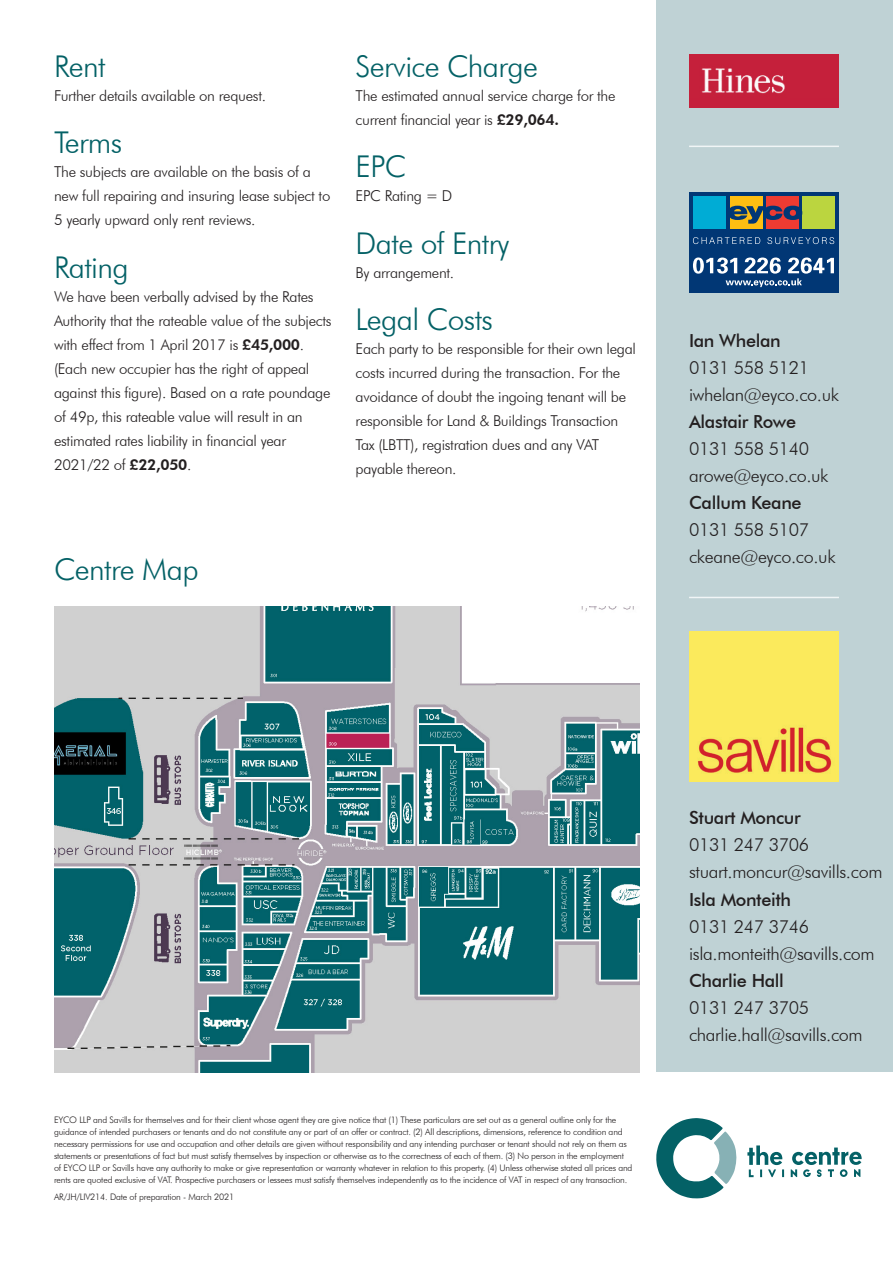
<style>
.page{position:relative;width:893px;height:1263px;background:#fff}
.page>*{position:absolute;margin:0;border:0;box-sizing:border-box;transform-origin:0 0}
.Para_header_p2{font:300 30px "Futura BT";letter-spacing:-.02em;color:#046166}
.t1{font:300 18px/27px "Futura BT";letter-spacing:-.02em;color:#231f20}
.t2{font:500 18px "Futura BT";letter-spacing:-.02em;color:#231f20}
.Body_text_p2{font:300 15px/24px "Futura BT";letter-spacing:-.02em;color:#231f20}
.Disclaimer{font:300 9px/12px "Futura BT";letter-spacing:-.02em;color:#231f20}
.s1{font-weight:800}
</style>
<div class="page">
<div style="left:656px;top:0;width:237px;height:1071px;background:#bfd2d5"></div>
<img style="left:689px;top:54px;width:150px;height:53px">
<img style="left:689px;top:631px;width:150px;height:150px">
<hr style="left:689px;top:597px;width:150px;height:1px;background:#f0f5f6">
<hr style="left:689px;top:146px;width:150px;height:1px;background:#f0f5f6">
<svg style="left:747px;top:1145px;width:37px;height:32px"></svg>
<svg style="left:791px;top:1147px;width:71px;height:30px"></svg>
<svg style="left:656px;top:1118px;width:81px;height:80px"></svg>
<div style="left:689px;top:193px;width:150px;height:100px;background:#013775"></div>
<div style="left:730px;top:197px;width:32px;height:32px;background:#fdbe12"></div>
<div style="left:766px;top:197px;width:33px;height:32px;background:#ee3b32"></div>
<div style="left:694px;top:197px;width:32px;height:32px;background:#00acd5"></div>
<div style="left:803px;top:197px;width:32px;height:32px;background:#bbd53f"></div>
<svg style="left:693px;top:257px;width:141px;height:30px"></svg>
<svg style="left:730px;top:206px;width:69px;height:18px"></svg>
<svg style="left:693px;top:237px;width:67px;height:7px"></svg>
<svg style="left:767px;top:237px;width:67px;height:7px"></svg>
<img style="left:54px;top:607px;width:585px;height:465px">
<p class="Para_header_p2" style="left:54px;top:48px;width:53px">Rent</p>
<p class="Body_text_p2" style="left:54px;top:83px;width:214px">Further details available on request.</p>
<p class="Para_header_p2" style="left:54px;top:124px;width:70px">Terms</p>
<p class="Body_text_p2" style="left:54px;top:160px;width:278px">The subjects are available on the basis of a new full repairing and insuring lease subject to<br>5 yearly upward only rent reviews.</p>
<p class="Para_header_p2" style="left:54px;top:249px;width:76px">Rating</p>
<p class="Body_text_p2" style="left:54px;top:284px;width:279px">We have been verbally advised by the Rates Authority that the rateable value of the subjects with effect from 1 April 2017 is <span class="s1">£45,000</span>. (Each new occupier has the right of appeal against this figure). Based on a rate poundage of 49p, this rateable value will result in an estimated rates liability in financial year 2021/22 of <span class="s1">£22,050</span>.</p>
<p class="Para_header_p2" style="left:356px;top:48px;width:184px">Service Charge</p>
<p class="Body_text_p2" style="left:356px;top:83px;width:261px">The estimated annual service charge for the current financial year is <span class="s1">£29,064.</span></p>
<p class="Para_header_p2" style="left:356px;top:148px;width:52px">EPC</p>
<p class="Body_text_p2" style="left:356px;top:184px;width:98px">EPC Rating = D</p>
<p class="Para_header_p2" style="left:356px;top:225px;width:156px">Date of Entry</p>
<p class="Body_text_p2" style="left:356px;top:260px;width:100px">By arrangement.</p>
<p class="Para_header_p2" style="left:356px;top:301px;width:139px">Legal Costs</p>
<p class="Body_text_p2" style="left:356px;top:337px;width:282px">Each party to be responsible for their own legal costs incurred during the transaction. For the avoidance of doubt the ingoing tenant will be responsible for Land &amp; Buildings Transaction Tax (LBTT), registration dues and any VAT payable thereon.</p>
<p class="Para_header_p2" style="left:54px;top:551px;width:146px">Centre Map</p>
<h2 class="t2" style="left:689px;top:329px;width:93px">Ian Whelan</h2>
<h2 class="t1" style="left:689px;top:354px;width:152px">0131 558 5121 iwhelan@eyco.co.uk</h2>
<h2 class="t2" style="left:689px;top:410px;width:109px">Alastair Rowe</h2>
<h2 class="t1" style="left:689px;top:435px;width:141px">0131 558 5140 arowe@eyco.co.uk</h2>
<h2 class="t2" style="left:689px;top:491px;width:114px">Callum Keane</h2>
<h2 class="t1" style="left:689px;top:516px;width:148px">0131 558 5107 ckeane@eyco.co.uk</h2>
<p class="Disclaimer" style="left:54px;top:1114px;width:580px">EYCO LLP and Savills for themselves and for their client whose agent they are give notice that (1) These particulars are set out as a general outline only for the guidance of intended purchasers or tenants and do not constitute any or part of an offer or contract. (2) All descriptions, dimensions, reference to condition and necessary permissions for use and occupation and other details are given without responsibility and any intending purchaser or tenant should not rely on them as statements or presentations of fact but must satisfy themselves by inspection or otherwise as to the correctness of each of them. (3) No person in the employment of EYCO LLP or Savills have any authority to make or give representation or warranty whatever in relation to this property. (4) Unless otherwise stated all prices and rents are quoted exclusive of VAT. Prospective purchasers or lessees must satisfy themselves independently as to the incidence of VAT in respect of any transaction.</p>
<p class="Disclaimer" style="left:54px;top:1191px;width:182px">AR/JH/LIV214. Date of preparation - March 2021</p>
<h2 class="t2" style="left:689px;top:807px;width:113px">Stuart Moncur</h2>
<h2 class="t1" style="left:689px;top:831px;width:195px">0131 247 3706 stuart.moncur@savills.com</h2>
<h2 class="t2" style="left:689px;top:888px;width:104px">Isla Monteith</h2>
<h2 class="t1" style="left:689px;top:912px;width:187px">0131 247 3746 isla.monteith@savills.com</h2>
<h2 class="t2" style="left:689px;top:969px;width:96px">Charlie Hall</h2>
<h2 class="t1" style="left:689px;top:993px;width:175px">0131 247 3705 charlie.hall@savills.com</h2>
</div>
